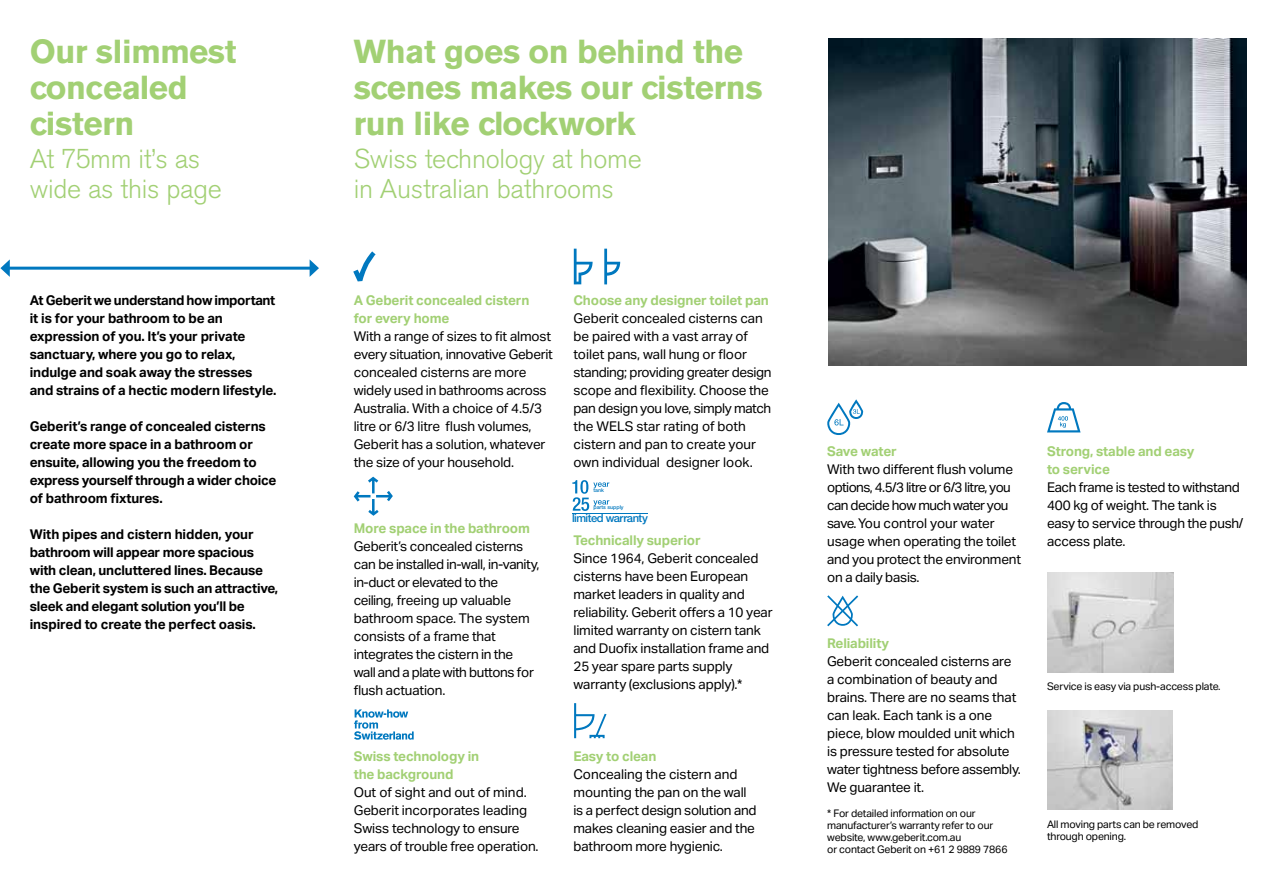
<style>
.page{position:relative;width:1276px;height:893px;background:#fff}
.page>*{position:absolute;margin:0;border:0;box-sizing:border-box;transform-origin:0 0}
.t1{font:700 33px/36px "Akzidenz Grotesk BE";letter-spacing:-.01em;color:#a2d074}
.t2{font:300 27px/30px "Akzidenz Grotesk BE";letter-spacing:-.01em;color:#a2d074}
.t3{font:13.5px/18px "Aktiv Grotesk Geberit";letter-spacing:-.01em;color:#000}
.t4{font:700 13.5px/18px "Aktiv Grotesk Geberit";letter-spacing:-.01em;color:#000}
.t5{font:700 13.5px/18px "Aktiv Grotesk Geberit";letter-spacing:-.01em;color:#a2d074}
.t6{font:500 11.25px "Helvetica Neue";letter-spacing:-.045em;color:#0078bf}
.t7{font:10.5px/12px "Aktiv Grotesk Geberit";letter-spacing:-.015em;color:#000}
.t8{font:500 5.25px "Helvetica Neue";color:#0078bf}
</style>
<div class="page">
<img style="left:1047px;top:573px;width:126px;height:99px">
<img style="left:828px;top:38px;width:418px;height:328px">
<img style="left:1047px;top:710px;width:125px;height:100px">
<svg style="left:572px;top:480px;width:37px;height:31px"></svg>
<svg style="left:354px;top:477px;width:39px;height:39px"></svg>
<svg style="left:827px;top:399px;width:36px;height:36px"></svg>
<svg style="left:827px;top:595px;width:31px;height:31px"></svg>
<svg style="left:574px;top:249px;width:18px;height:35px"></svg>
<svg style="left:604px;top:249px;width:16px;height:35px"></svg>
<svg style="left:1047px;top:402px;width:33px;height:30px"></svg>
<hr style="left:7px;top:267px;width:305px;height:3px;background:#0078bf">
<svg style="left:0;top:259px;width:10px;height:18px"></svg>
<svg style="left:310px;top:260px;width:9px;height:17px"></svg>
<svg style="left:353px;top:251px;width:22px;height:30px"></svg>
<svg style="left:574px;top:703px;width:32px;height:35px"></svg>
<svg style="left:354px;top:709px;width:60px;height:31px"></svg>
<hr style="left:572px;top:513px;width:75px;height:1px;background:#0078bf">
<h1 class="t1" style="left:30px;top:34px;width:208px">Our slimmest concealed cistern</h1>
<h2 class="t2" style="left:30px;top:144px;width:194px">At 75mm it’s as wide as this page</h2>
<p class="t4" style="left:30px;top:291px;width:248px">At Geberit we understand how important it is for your bathroom to be an expression of you. It’s your private sanctuary, where you go to relax, indulge and soak away the stresses and strains of a hectic modern lifestyle.</p>
<p class="t4" style="left:30px;top:417px;width:248px">Geberit’s range of concealed cisterns create more space in a bathroom or ensuite, allowing you the freedom to express yourself through a wider choice of bathroom fixtures.</p>
<p class="t4" style="left:30px;top:525px;width:250px">With pipes and cistern hidden, your bathroom will appear more spacious with clean, uncluttered lines. Because the Geberit system is such an attractive, sleek and elegant solution you’ll be inspired to create the perfect oasis.</p>
<h1 class="t1" style="left:354px;top:34px;width:410px">What goes on behind the scenes makes our cisterns run like clockwork</h1>
<h2 class="t2" style="left:354px;top:144px;width:290px">Swiss technology at home in Australian bathrooms</h2>
<p class="t5" style="left:354px;top:291px;width:177px">A Geberit concealed cistern for every home</p>
<p class="t3" style="left:354px;top:327px;width:201px">With a range of sizes to fit almost every situation, innovative Geberit concealed cisterns are more widely used in bathrooms across<br>Australia. With a choice of 4.5/3 litre or 6/3 litre flush volumes,<br>Geberit has a solution, whatever the size of your household.</p>
<p class="t5" style="left:354px;top:519px;width:178px">More space in the bathroom</p>
<p class="t3" style="left:354px;top:537px;width:187px">Geberit’s concealed cisterns can be installed in-wall, in-vanity, in-duct or elevated to the ceiling, freeing up valuable bathroom space. The system consists of a frame that integrates the cistern in the<br>wall and a plate with buttons for flush actuation.</p>
<p class="t5" style="left:573px;top:291px;width:197px">Choose any designer toilet pan</p>
<p class="t3" style="left:573px;top:309px;width:200px">Geberit concealed cisterns can be paired with a vast array of toilet pans, wall hung or floor standing; providing greater design scope and flexibility. Choose the pan design you love, simply match the WELS star rating of both cistern and pan to create your own individual designer look.</p>
<p class="t8" style="left:593px;top:487px;width:12px">tank</p>
<p class="t8" style="left:593px;top:504px;width:32px">parts supply</p>
<p class="t6" style="left:572px;top:511px;width:77px">limited warranty</p>
<p class="t5" style="left:573px;top:531px;width:129px">Technically superior</p>
<p class="t3" style="left:573px;top:549px;width:201px">Since 1964, Geberit concealed cisterns have been European market leaders in quality and reliability. Geberit offers a 10 year limited warranty on cistern tank and Duofix installation frame and<br>25 year spare parts supply warranty (exclusions apply).*</p>
<p class="t5" style="left:354px;top:747px;width:127px">Swiss technology in the background</p>
<p class="t3" style="left:354px;top:783px;width:186px">Out of sight and out of mind.<br>Geberit incorporates leading<br>Swiss technology to ensure years of trouble free operation.</p>
<p class="t5" style="left:573px;top:747px;width:84px">Easy to clean</p>
<p class="t3" style="left:573px;top:765px;width:185px">Concealing the cistern and mounting the pan on the wall is a perfect design solution and makes cleaning easier and the bathroom more hygienic.</p>
<p class="t5" style="left:827px;top:442px;width:71px">Save water</p>
<p class="t3" style="left:827px;top:460px;width:195px">With two different flush volume options, 4.5/3 litre or 6/3 litre, you can decide how much water you save. You control your water usage when operating the toilet and you protect the environment on a daily basis.</p>
<p class="t5" style="left:827px;top:634px;width:64px">Reliability</p>
<p class="t3" style="left:827px;top:652px;width:195px">Geberit concealed cisterns are a combination of beauty and brains. There are no seams that can leak. Each tank is a one piece, blow moulded unit which is pressure tested for absolute water tightness before assembly.<br>We guarantee it.</p>
<p class="t7" style="left:827px;top:807px;width:182px">* For detailed information on our manufacturer’s warranty refer to our website, www.geberit.com.au<br>or contact Geberit on +61 2 9889 7866</p>
<p class="t5" style="left:1047px;top:442px;width:149px">Strong, stable and easy to service</p>
<p class="t3" style="left:1047px;top:478px;width:198px">Each frame is tested to withstand<br>400 kg of weight. The tank is easy to service through the push/ access plate.</p>
<p class="t7" style="left:1047px;top:681px;width:175px">Service is easy via push-access plate.</p>
<p class="t7" style="left:1047px;top:818px;width:153px">All moving parts can be removed through opening.</p>
</div>
